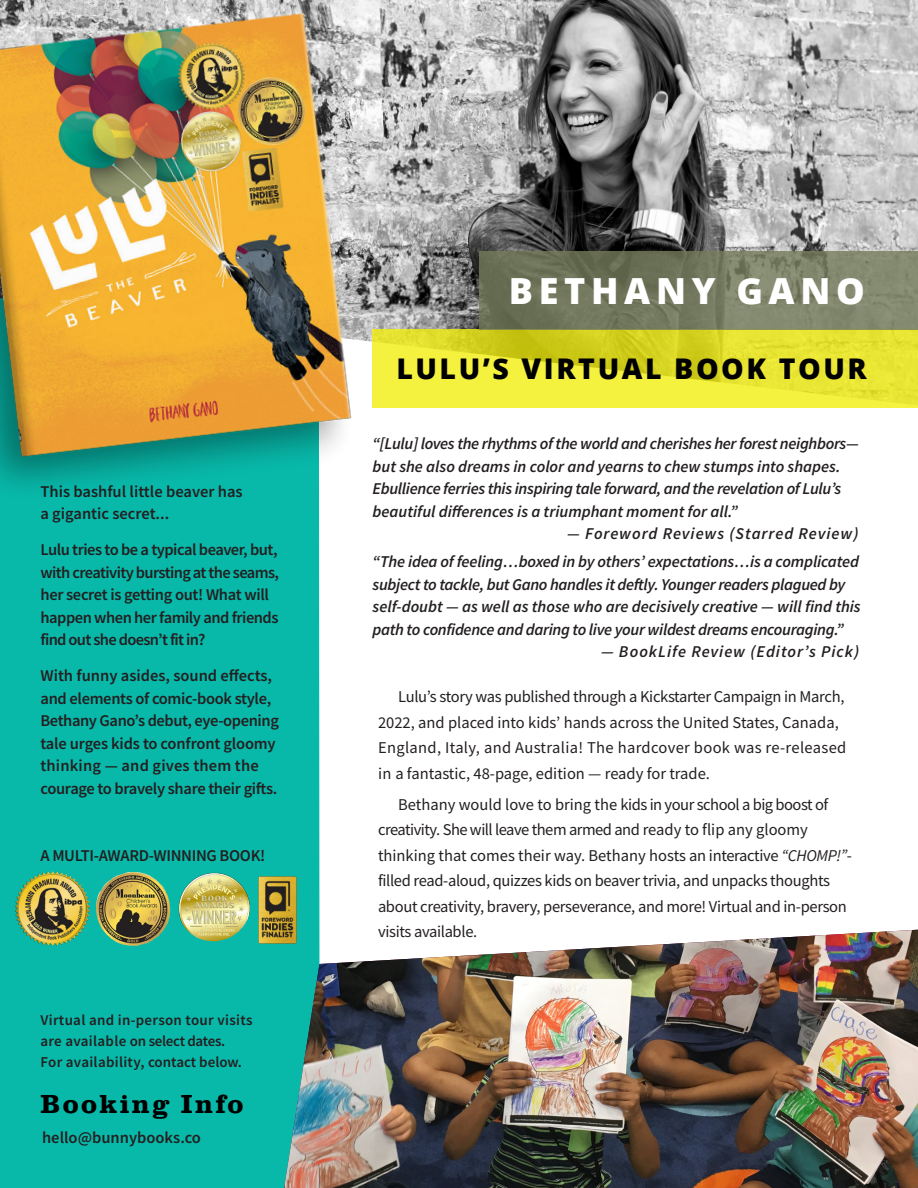
<style>
.page{position:relative;width:918px;height:1188px;background:#fff}
.page>*{position:absolute;margin:0;border:0;box-sizing:border-box;transform-origin:0 0}
.Headlines{font:800 36px "Open Sans";letter-spacing:.155em;color:#fff}
.Headlines-2{font:800 28.5px "Open Sans";letter-spacing:.09em;color:#000}
.Headlines-3{font:700 27px "Clarendon URW";letter-spacing:.09em;color:#000}
.t1{font:italic 600 16.5px/22.5px "Source Sans Pro";letter-spacing:-.015em;color:#231f20}
.t2{font:600 16.5px/22.5px "Source Sans Pro";letter-spacing:-.02em;color:#231f20}
.t3{font:16.5px/25.5px "Source Sans Pro";letter-spacing:-.02em;color:#231f20}
.t4{font:16.5px/25.5px "Source Sans Pro";color:#231f20}
.t5{font:600 16.5px/22.5px "Source Sans Pro";color:#231f20}
.t6{font:italic 600 16.5px "Source Sans Pro";letter-spacing:.05em;color:#231f20}
.t7{font:italic 600 16.5px "Source Sans Pro";letter-spacing:.06em;color:#231f20}
.t8{font:600 15px/21px "Source Sans Pro";letter-spacing:.02em;color:#231f20}
.s1{font-style:italic}
</style>
<div class="page">
<div style="left:0;top:523px;width:320px;height:665px;background:#08b9aa"></div>
<img style="left:284px;top:930px;width:634px;height:258px">
<img style="left:408px;top:0;width:510px;height:329px">
<svg style="left:408px;top:329px;width:510px;height:78px"></svg>
<svg style="left:480px;top:251px;width:438px;height:78px"></svg>
<img style="left:0;top:0;width:408px;height:523px">
<img style="left:16px;top:871px;width:73px;height:74px">
<img style="left:96px;top:872px;width:74px;height:74px">
<img style="left:176px;top:867px;width:75px;height:74px">
<img style="left:256px;top:875px;width:42px;height:70px">
<p class="t5" style="left:40px;top:480px;width:204px">This bashful little beaver has a gigantic secret...</p>
<p class="t2" style="left:40px;top:538px;width:240px">Lulu tries to be a typical beaver, but, with creativity bursting at the seams, her secret is getting out! What will happen when her family and friends find out she doesn’t fit in?</p>
<p class="t2" style="left:40px;top:664px;width:240px">With funny asides, sound effects, and elements of comic-book style, Bethany Gano’s debut, eye-opening tale urges kids to confront gloomy thinking — and gives them the courage to bravely share their gifts.</p>
<p class="t2" style="left:40px;top:844px;width:226px">A MULTI-AWARD-WINNING BOOK!</p>
<p class="t8" style="left:40px;top:1010px;width:213px">Virtual and in-person tour visits are available on select dates.<br>For availability, contact below.</p>
<p class="Headlines-3" style="left:40px;top:1084px;width:205px">Booking Info</p>
<p class="t5" style="left:42px;top:1126px;width:160px">hello@bunnybooks.co</p>
<p class="Headlines" style="left:509px;top:263px;width:357px">BETHANY GANO</p>
<p class="Headlines-2" style="left:396px;top:347px;width:472px">LULU’S VIRTUAL BOOK TOUR</p>
<p class="t1" style="left:373px;top:432px;width:488px">“[Lulu] loves the rhythms of the world and cherishes her forest neighbors— but she also dreams in color and yearns to chew stumps into shapes.<br>Ebullience ferries this inspiring tale forward, and the revelation of Lulu’s beautiful differences is a triumphant moment for all.”</p>
<p class="t6" style="left:567px;top:523px;width:293px">— Foreword Reviews (Starred Review)</p>
<p class="t1" style="left:373px;top:550px;width:490px">“The idea of feeling…boxed in by others’ expectations…is a complicated subject to tackle, but Gano handles it deftly. Younger readers plagued by self-doubt — as well as those who are decisively creative — will find this path to confidence and daring to live your wildest dreams encouraging.”</p>
<p class="t7" style="left:601px;top:641px;width:260px">— BookLife Review (Editor’s Pick)</p>
<p class="t4" style="left:378px;top:684px;width:470px;text-indent:20px">Lulu’s story was published through a Kickstarter Campaign in March, 2022, and placed into kids’ hands across the United States, Canada, England, Italy, and Australia! The hardcover book was re-released in a fantastic, 48-page, edition — ready for trade.</p>
<p class="t3" style="left:378px;top:792px;width:475px;text-indent:20px">Bethany would love to bring the kids in your school a big boost of creativity. She will leave them armed and ready to flip any gloomy thinking that comes their way. Bethany hosts an interactive <span class="s1">“CHOMP!”</span>- filled read-aloud, quizzes kids on beaver trivia, and unpacks thoughts about creativity, bravery, perseverance, and more! Virtual and in-person visits available.</p>
</div>
